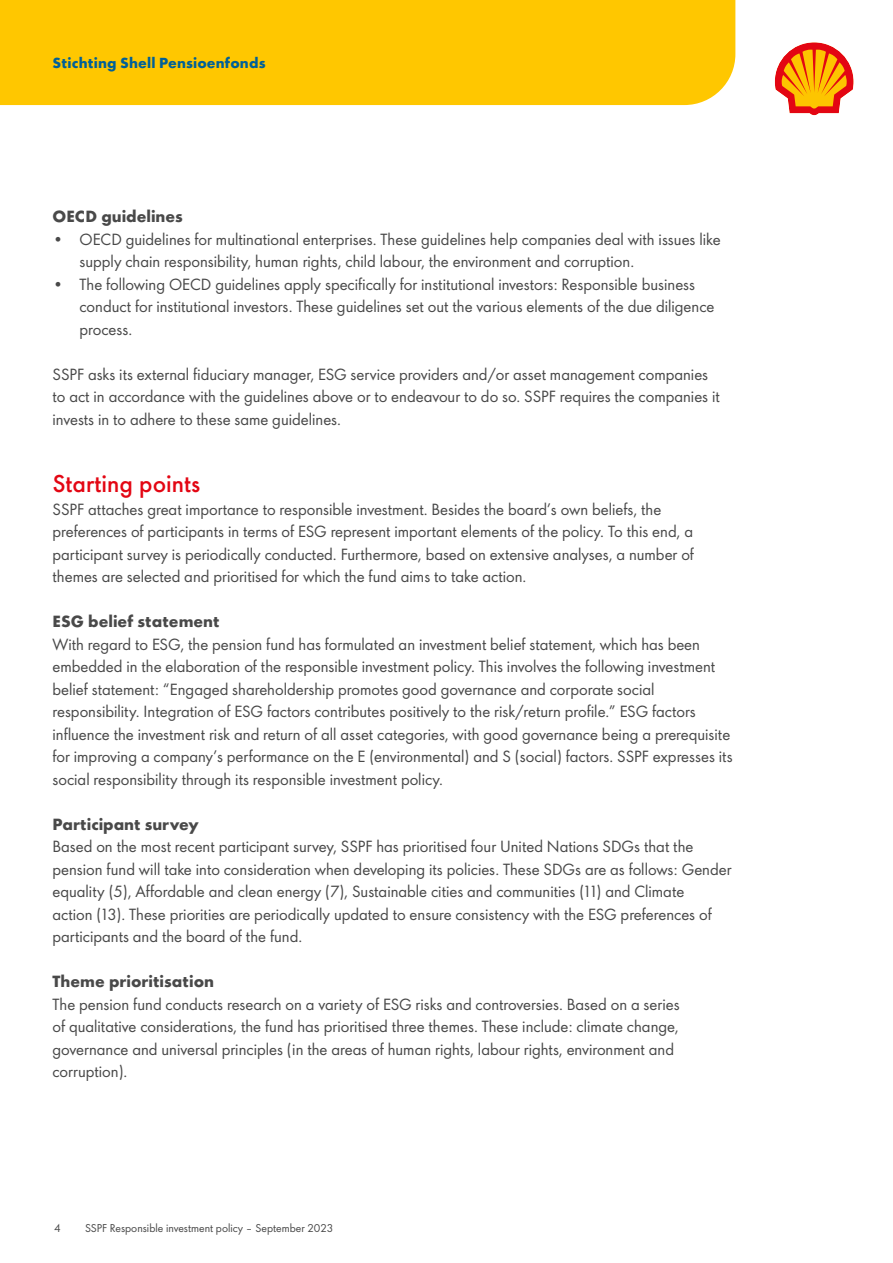
<style>
.page{position:relative;width:893px;height:1263px;background:#fff}
.page>*{position:absolute;margin:0;border:0;box-sizing:border-box;transform-origin:0 0}
.t1{font:500 22.5px "Shell";color:#e30613}
.t2{font:15px/22.5px "Shell";color:#494949}
.t3{font:700 15px "Shell";color:#494949}
.t4{font:700 13.5px "Shell";letter-spacing:.01em;color:#006097}
.t5{font:10.5px "Shell";color:#494949}
</style>
<div class="page">
<div style="left:0;top:0;width:735px;height:105px;background:#ffc700"></div>
<svg style="left:774px;top:42px;width:80px;height:74px"></svg>
<p class="t4" style="left:53px;top:52px;width:214px">Stichting Shell Pensioenfonds</p>
<p class="t3" style="left:53px;top:204px;width:132px">OECD guidelines</p>
<p class="t2" style="left:80px;top:227px;width:643px;text-indent:-27px">• OECD guidelines for multinational enterprises. These guidelines help companies deal with issues like supply chain responsibility, human rights, child labour, the environment and corruption.</p>
<p class="t2" style="left:80px;top:272px;width:636px;text-indent:-27px">• The following OECD guidelines apply specifically for institutional investors: Responsible business conduct for institutional investors. These guidelines set out the various elements of the due diligence process.</p>
<p class="t2" style="left:53px;top:362px;width:669px">SSPF asks its external fiduciary manager, ESG service providers and/or asset management companies to act in accordance with the guidelines above or to endeavour to do so. SSPF requires the companies it invests in to adhere to these same guidelines.</p>
<h1 class="t1" style="left:53px;top:464px;width:149px">Starting points</h1>
<p class="t2" style="left:53px;top:497px;width:643px">SSPF attaches great importance to responsible investment. Besides the board’s own beliefs, the preferences of participants in terms of ESG represent important elements of the policy. To this end, a participant survey is periodically conducted. Furthermore, based on extensive analyses, a number of themes are selected and prioritised for which the fund aims to take action.</p>
<p class="t3" style="left:53px;top:609px;width:168px">ESG belief statement</p>
<p class="t2" style="left:53px;top:632px;width:682px">With regard to ESG, the pension fund has formulated an investment belief statement, which has been embedded in the elaboration of the responsible investment policy. This involves the following investment belief statement: “Engaged shareholdership promotes good governance and corporate social responsibility. Integration of ESG factors contributes positively to the risk/return profile.” ESG factors influence the investment risk and return of all asset categories, with good governance being a prerequisite for improving a company’s performance on the E (environmental) and S (social) factors. SSPF expresses its social responsibility through its responsible investment policy.</p>
<p class="t3" style="left:53px;top:811px;width:148px">Participant survey</p>
<p class="t2" style="left:53px;top:834px;width:680px">Based on the most recent participant survey, SSPF has prioritised four United Nations SDGs that the pension fund will take into consideration when developing its policies. These SDGs are as follows: Gender equality (5), Affordable and clean energy (7), Sustainable cities and communities (11) and Climate<br>action (13). These priorities are periodically updated to ensure consistency with the ESG preferences of participants and the board of the fund.</p>
<p class="t3" style="left:53px;top:969px;width:163px">Theme prioritisation</p>
<p class="t2" style="left:53px;top:992px;width:629px">The pension fund conducts research on a variety of ESG risks and controversies. Based on a series of qualitative considerations, the fund has prioritised three themes. These include: climate change, governance and universal principles (in the areas of human rights, labour rights, environment and corruption).</p>
<p class="t5" style="left:54px;top:1219px;width:8px">4</p>
<p class="t5" style="left:85px;top:1219px;width:250px">SSPF Responsible investment policy – September 2023</p>
</div>
